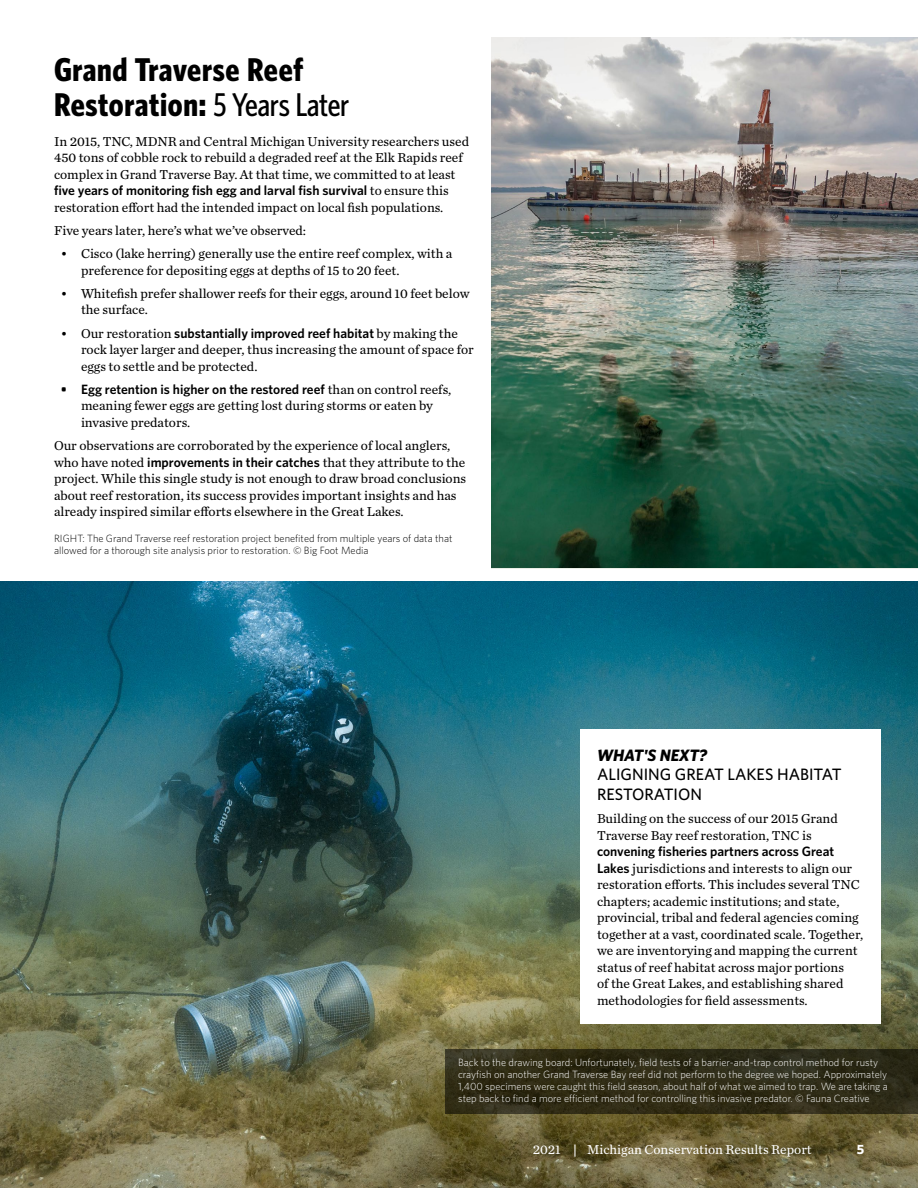
<style>
.page{position:relative;width:918px;height:1188px;background:#fff}
.page>*{position:absolute;margin:0;border:0;box-sizing:border-box;transform-origin:0 0}
.t1{font:700 33px/35.1px "Whitney Condensed";letter-spacing:.02em;color:#000}
.t2{font:500 16.5px/19.5px "Whitney";color:#000}
.t3{font:italic 700 16.5px "Whitney";color:#000}
.t4{font:13.5px/16.5px "Chronicle Text G2";color:#000}
.t5{font:600 13.5px "Whitney";color:#000}
.t6{font:13.5px "Chronicle Text G2";color:#fff}
.t7{font:700 13.5px "Whitney";color:#fff}
.t8{font:300 10.5px/12px "Whitney";color:#fff}
.t9{font:300 10.5px/12px "Whitney";color:#000}
.s1{font-weight:500}
.s2{font-family:"Chronicle Text G2";font-weight:400}
.s3{font-family:"Whitney";font-weight:600}
.s4{font-weight:700}
</style>
<div class="page">
<img style="left:0;top:581px;width:918px;height:607px">
<div style="left:580px;top:730px;width:301px;height:294px;background:#fff"></div>
<img style="left:491px;top:38px;width:427px;height:529px">
<svg style="left:445px;top:1050px;width:473px;height:64px;background:#2e2b16"></svg>
<h1 class="t1" style="left:54px;top:50px;width:297px">Grand Traverse Reef<br>Restoration: <span class="s1">5 Years Later</span></h1>
<p class="t4" style="left:54px;top:132px;width:417px">In 2015, TNC, MDNR and Central Michigan University researchers used<br>450 tons of cobble rock to rebuild a degraded reef at the Elk Rapids reef complex in Grand Traverse Bay. At that time, we committed to at least</p>
<p class="t5" style="left:54px;top:182px;width:396px">five years of monitoring fish egg and larval fish survival <span class="s2">to ensure this</span></p>
<p class="t4" style="left:54px;top:195px;width:391px;line-height:23.2px">restoration effort had the intended impact on local fish populations.<br>Five years later, here’s what we’ve observed:</p>
<p class="t4" style="left:81px;top:245px;width:373px;text-indent:-20px">• Cisco (lake herring) generally use the entire reef complex, with a preference for depositing eggs at depths of 15 to 20 feet.</p>
<p class="t4" style="left:81px;top:285px;width:390px;text-indent:-20px">• Whitefish prefer shallower reefs for their eggs, around 10 feet below the surface.</p>
<p class="t5" style="left:61px;top:324px;width:399px"><span class="s2">• Our restoration</span> substantially improved reef habitat <span class="s2">by making the</span></p>
<p class="t4" style="left:81px;top:341px;width:394px">rock layer larger and deeper, thus increasing the amount of space for eggs to settle and be protected.</p>
<p class="t5" style="left:61px;top:380px;width:392px">• Egg retention is higher on the restored reef <span class="s2">than on control reefs,</span></p>
<p class="t4" style="left:81px;top:397px;width:353px">meaning fewer eggs are getting lost during storms or eaten by invasive predators.</p>
<p class="t4" style="left:54px;top:437px;width:414px">Our observations are corroborated by the experience of local anglers, who have noted <span class="s3">improvements in their catches</span> that they attribute to the project. While this single study is not enough to draw broad conclusions about reef restoration, its success provides important insights and has already inspired similar efforts elsewhere in the Great Lakes.</p>
<p class="t9" style="left:54px;top:532px;width:400px">RIGHT: The Grand Traverse reef restoration project benefited from multiple years of data that allowed for a thorough site analysis prior to restoration. © Big Foot Media</p>
<p class="t3" style="left:597px;top:744px;width:112px">WHAT'S NEXT?</p>
<p class="t2" style="left:597px;top:765px;width:246px">ALIGNING GREAT LAKES HABITAT<br>RESTORATION</p>
<p class="t4" style="left:597px;top:810px;width:242px">Building on the success of our 2015 Grand<br>Traverse Bay reef restoration, TNC is</p>
<p class="t5" style="left:597px;top:842px;width:239px">convening fisheries partners across Great</p>
<p class="t4" style="left:597px;top:859px;width:268px"><span class="s3">Lakes</span> jurisdictions and interests to align our restoration efforts. This includes several TNC chapters; academic institutions; and state, provincial, tribal and federal agencies coming together at a vast, coordinated scale. Together, we are inventorying and mapping the current status of reef habitat across major portions<br>of the Great Lakes, and establishing shared methodologies for field assessments.</p>
<p class="t8" style="left:458px;top:1056px;width:431px">Back to the drawing board: Unfortunately, field tests of a barrier-and-trap control method for rusty crayfish on another Grand Traverse Bay reef did not perform to the degree we hoped. Approximately 1,400 specimens were caught this field season, about half of what we aimed to trap. We are taking a step back to find a more efficient method for controlling this invasive predator. © Fauna Creative</p>
<p class="t6" style="left:533px;top:1140px;width:280px">2021 <span class="s4">|</span> Michigan Conservation Results Report</p>
<p class="t7" style="left:857px;top:1140px;width:9px">5</p>
</div>
